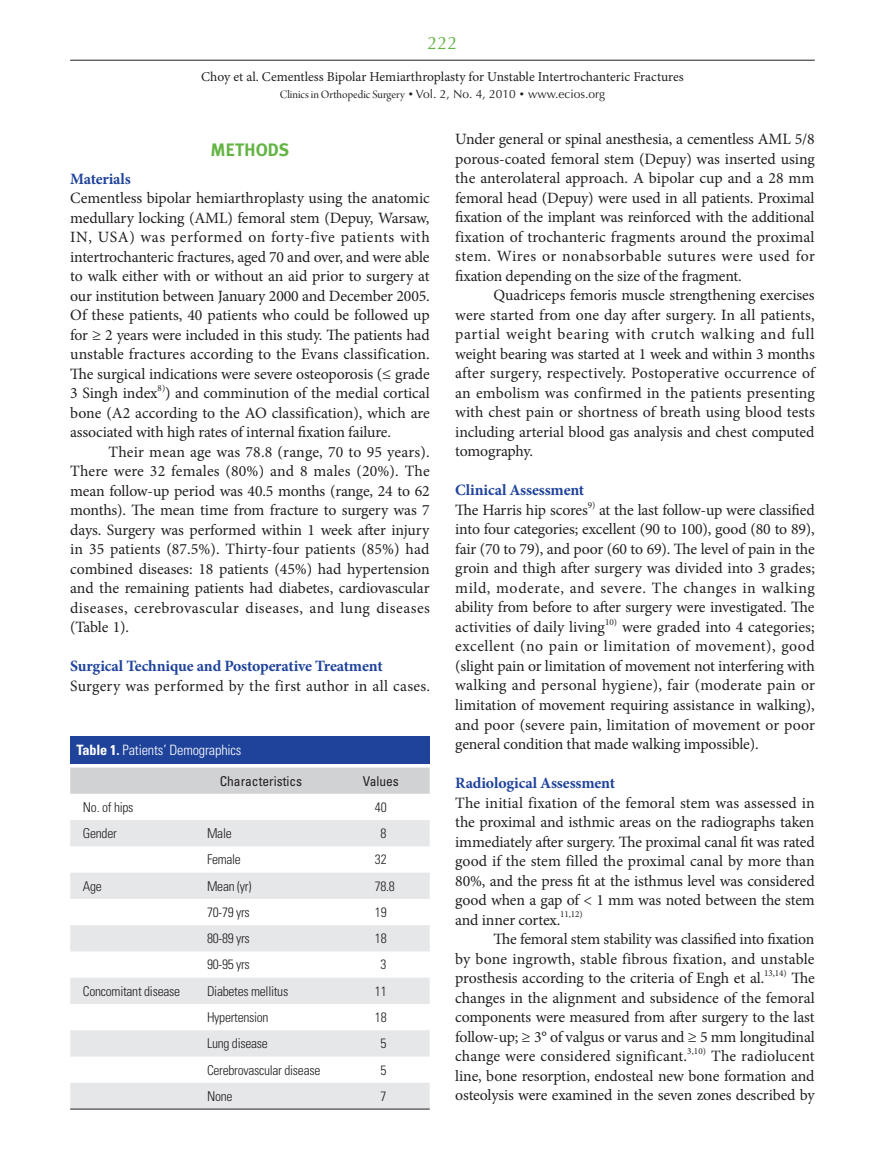
<style>
.page{position:relative;width:885px;height:1170px;background:#fff}
.page>*{position:absolute;margin:0;border:0;box-sizing:border-box;transform-origin:0 0}
.서론{font:700 18px "Meta Plus";letter-spacing:-.01em;color:#63b445}
.t1{font:18px "Optima LT Std";color:#63b445}
.본문{font:15.75px/19.5px "Minion Pro";letter-spacing:-.01em;color:#231f20;text-align:justify}
._1__제목{font:700 15.75px "Minion Pro";letter-spacing:-.01em;color:#1f439b}
.본문-2{font:15.75px "Minion Pro";letter-spacing:.015em;color:#231f20}
.표_제목{font:300 condensed 14.25px "Univers";letter-spacing:-.01em;color:#fff}
.표_본문{font:300 condensed 13.5px "Univers";letter-spacing:-.02em;color:#231f20}
.t2{font:13.5px "Minion Pro";letter-spacing:-.005em;color:#231f20}
.표_1_Line{font:condensed 13.5px "Univers";color:#231f20}
.t3{font:12px "Optima LT Std";color:#231f20}
.본문-3{font:9.15px "Minion Pro";letter-spacing:-.005em;color:#231f20}
.s1{font-family:"Arno Pro Display"}
.s2{font-size:9px}
.s3{font-weight:700}
</style>
<div class="page">
<hr style="left:70px;top:60px;width:744px;height:1px;background:#231f20">
<div style="left:70px;top:736px;width:359px;height:27px;background:#1f439b"></div>
<div style="left:70px;top:767px;width:359px;height:26px;background:#d1d2d4"></div>
<svg style="left:70px;top:820px;width:359px;height:288px;fill:#e6e7e9"></svg>
<hr style="left:70px;top:1108px;width:120px;height:1px;background:#231f20">
<hr style="left:190px;top:1108px;width:142px;height:1px;background:#231f20">
<hr style="left:332px;top:1108px;width:97px;height:1px;background:#231f20">
<p class="t1" style="left:427px;top:32px;width:32px">222</p>
<p class="t2" style="left:201px;top:68px;width:484px">Choy et al. Cementless Bipolar Hemiarthroplasty for Unstable Intertrochanteric Fractures</p>
<p class="t3" style="left:280px;top:87px;width:327px"><span class="s1">Clinics in Orthopedic Surgery</span> <span class="s2">•</span> Vol. 2, No. 4, 2010 <span class="s2">•</span> www.ecios.org</p>
<p class="서론" style="left:210px;top:139px;width:80px">METHODS</p>
<p class="_1__제목" style="left:70px;top:167px;width:62px">Materials</p>
<p class="본문" style="left:70px;top:188px;width:361px">Cementless bipolar hemiarthroplasty using the anatomic medullary locking (AML) femoral stem (Depuy, Warsaw, IN, USA) was performed on forty-five patients with intertrochanteric fractures, aged 70 and over, and were able to walk either with or without an aid prior to surgery at our institution between January 2000 and December 2005.<br>Of these patients, 40 patients who could be followed up for ≥ 2 years were included in this study. The patients had unstable fractures according to the Evans classification.<br>The surgical indications were severe osteoporosis (≤ grade 3 Singh index</p>
<p class="본문-3" style="left:158px;top:381px;width:9px">8)</p>
<p class="본문" style="left:70px;top:383px;width:361px;text-indent:95px">) and comminution of the medial cortical bone (A2 according to the AO classification), which are associated with high rates of internal fixation failure.</p>
<p class="본문" style="left:70px;top:442px;width:361px;text-indent:38px">Their mean age was 78.8 (range, 70 to 95 years).<br>There were 32 females (80%) and 8 males (20%). The mean follow-up period was 40.5 months (range, 24 to 62 months). The mean time from fracture to surgery was 7 days. Surgery was performed within 1 week after injury in 35 patients (87.5%). Thirty-four patients (85%) had combined diseases: 18 patients (45%) had hypertension and the remaining patients had diabetes, cardiovascular diseases, cerebrovascular diseases, and lung diseases (Table 1).</p>
<p class="_1__제목" style="left:70px;top:655px;width:314px">Surgical Technique and Postoperative Treatment</p>
<p class="본문-2" style="left:70px;top:675px;width:361px">Surgery was performed by the first author in all cases.</p>
<p class="표_제목" style="left:77px;top:741px;width:166px"><span class="s3">Table 1.</span> Patients’ Demographics</p>
<p class="표_1_Line" style="left:220px;top:772px;width:84px">Characteristics</p>
<p class="표_1_Line" style="left:362px;top:772px;width:38px">Values</p>
<p class="표_본문" style="left:83px;top:798px;width:52px">No. of hips</p>
<p class="표_본문" style="left:375px;top:798px;width:13px">40</p>
<p class="표_본문" style="left:83px;top:825px;width:35px">Gender</p>
<p class="표_본문" style="left:207px;top:825px;width:26px">Male</p>
<p class="표_본문" style="left:380px;top:825px;width:7px">8</p>
<p class="표_본문" style="left:207px;top:851px;width:35px">Female</p>
<p class="표_본문" style="left:375px;top:851px;width:13px">32</p>
<p class="표_본문" style="left:83px;top:877px;width:20px">Age</p>
<p class="표_본문" style="left:207px;top:877px;width:46px">Mean (yr)</p>
<p class="표_본문" style="left:375px;top:877px;width:22px">78.8</p>
<p class="표_본문" style="left:207px;top:904px;width:44px">70-79 yrs</p>
<p class="표_본문" style="left:375px;top:904px;width:13px">19</p>
<p class="표_본문" style="left:207px;top:930px;width:44px">80-89 yrs</p>
<p class="표_본문" style="left:375px;top:930px;width:13px">18</p>
<p class="표_본문" style="left:207px;top:956px;width:44px">90-95 yrs</p>
<p class="표_본문" style="left:380px;top:956px;width:7px">3</p>
<p class="표_본문" style="left:83px;top:982px;width:99px">Concomitant disease</p>
<p class="표_본문" style="left:207px;top:982px;width:83px">Diabetes mellitus</p>
<p class="표_본문" style="left:375px;top:982px;width:13px">11</p>
<p class="표_본문" style="left:207px;top:1009px;width:63px">Hypertension</p>
<p class="표_본문" style="left:375px;top:1009px;width:13px">18</p>
<p class="표_본문" style="left:207px;top:1035px;width:62px">Lung disease</p>
<p class="표_본문" style="left:380px;top:1035px;width:7px">5</p>
<p class="표_본문" style="left:207px;top:1061px;width:115px">Cerebrovascular disease</p>
<p class="표_본문" style="left:380px;top:1061px;width:7px">5</p>
<p class="표_본문" style="left:207px;top:1087px;width:27px">None</p>
<p class="표_본문" style="left:380px;top:1087px;width:7px">7</p>
<p class="본문" style="left:455px;top:129px;width:361px">Under general or spinal anesthesia, a cementless AML 5/8 porous-coated femoral stem (Depuy) was inserted using the anterolateral approach. A bipolar cup and a 28 mm femoral head (Depuy) were used in all patients. Proximal fixation of the implant was reinforced with the additional fixation of trochanteric fragments around the proximal stem. Wires or nonabsorbable sutures were used for fixation depending on the size of the fragment.</p>
<p class="본문" style="left:455px;top:285px;width:361px;text-indent:38px">Quadriceps femoris muscle strengthening exercises were started from one day after surgery. In all patients, partial weight bearing with crutch walking and full weight bearing was started at 1 week and within 3 months after surgery, respectively. Postoperative occurrence of an embolism was confirmed in the patients presenting with chest pain or shortness of breath using blood tests including arterial blood gas analysis and chest computed tomography.</p>
<p class="_1__제목" style="left:455px;top:479px;width:130px">Clinical Assessment</p>
<p class="본문" style="left:455px;top:500px;width:134px">The Harris hip scores</p>
<p class="본문-3" style="left:587px;top:498px;width:9px">9)</p>
<p class="본문" style="left:455px;top:500px;width:361px;text-indent:144px">at the last follow-up were classified into four categories; excellent (90 to 100), good (80 to 89), fair (70 to 79), and poor (60 to 69). The level of pain in the groin and thigh after surgery was divided into 3 grades; mild, moderate, and severe. The changes in walking ability from before to after surgery were investigated. The activities of daily living</p>
<p class="본문-3" style="left:605px;top:615px;width:14px">10)</p>
<p class="본문" style="left:455px;top:617px;width:361px;text-indent:167px">were graded into 4 categories; excellent (no pain or limitation of movement), good (slight pain or limitation of movement not interfering with walking and personal hygiene), fair (moderate pain or limitation of movement requiring assistance in walking), and poor (severe pain, limitation of movement or poor general condition that made walking impossible).</p>
<p class="_1__제목" style="left:455px;top:771px;width:161px">Radiological Assessment</p>
<p class="본문" style="left:455px;top:792px;width:361px">The initial fixation of the femoral stem was assessed in the proximal and isthmic areas on the radiographs taken immediately after surgery. The proximal canal fit was rated good if the stem filled the proximal canal by more than 80%, and the press fit at the isthmus level was considered good when a gap of &lt; 1 mm was noted between the stem and inner cortex.</p>
<p class="본문-3" style="left:560px;top:908px;width:24px">11,12)</p>
<p class="본문" style="left:455px;top:929px;width:361px;text-indent:38px">The femoral stem stability was classified into fixation by bone ingrowth, stable fibrous fixation, and unstable prosthesis according to the criteria of Engh et al.</p>
<p class="본문-3" style="left:764px;top:966px;width:24px">13,14)</p>
<p class="본문" style="left:455px;top:968px;width:361px;text-indent:336px">The changes in the alignment and subsidence of the femoral components were measured from after surgery to the last follow-up; ≥ 3° of valgus or varus and ≥ 5 mm longitudinal change were considered significant.</p>
<p class="본문-3" style="left:687px;top:1044px;width:20px">3,10)</p>
<p class="본문" style="left:455px;top:1046px;width:361px;text-indent:256px">The radiolucent line, bone resorption, endosteal new bone formation and osteolysis were examined in the seven zones described by</p>
</div>
